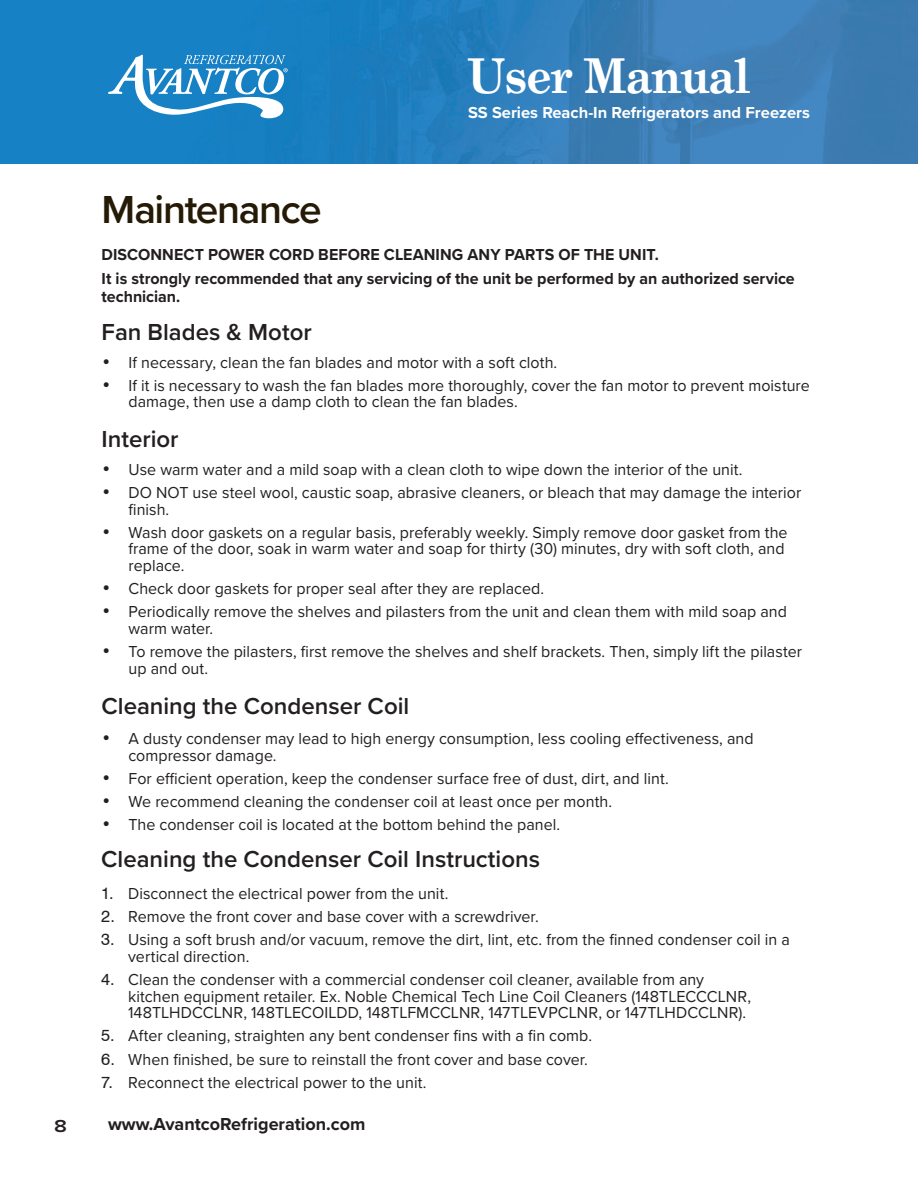
<style>
.page{position:relative;width:918px;height:1188px;background:#fff}
.page>*{position:absolute;margin:0;border:0;box-sizing:border-box;transform-origin:0 0}
.t1{font:700 48px "Grad";color:#fff}
.t2{font:600 40.5px "Proxima Nova";letter-spacing:-.035em;color:#251a05}
.Sub_Header{font:600 24px "Proxima Nova";color:#231f20}
.t3{font:700 18px "Proxima Nova";color:#231f20}
.t4{font:600 18px "Proxima Nova";color:#231f20;scale:1.2 1}
.t5{font:16.5px/16.5px "Proxima Nova";letter-spacing:.005em;color:#231f20}
.body_copy{font:700 16.5px/18px "Proxima Nova";color:#231f20}
.t6{font:700 16.5px "Proxima Nova";color:#fff}
.s1{font-family:"Swiss 721 BT"}
</style>
<div class="page">
<img style="left:0;top:0;width:918px;height:164px">
<svg style="left:108px;top:55px;width:180px;height:65px"></svg>
<p class="t4" style="left:54px;top:1112px;width:12px">8</p>
<h1 class="t1" style="left:468px;top:46px;width:283px">User Manual</h1>
<p class="t2" style="left:102px;top:179px;width:222px">Maintenance</p>
<p class="t6" style="left:468px;top:101px;width:343px">SS Series Reach-In Refrigerators and Freezers</p>
<p class="body_copy" style="left:102px;top:245px;width:559px">DISCONNECT POWER CORD BEFORE CLEANING ANY PARTS OF THE UNIT.</p>
<p class="body_copy" style="left:102px;top:269px;width:695px">It is strongly recommended that any servicing of the unit be performed by an authorized service technician.</p>
<p class="Sub_Header" style="left:102px;top:314px;width:212px">Fan Blades &amp; Motor</p>
<p class="t5" style="left:102px;top:353px;width:457px"><span class="s1">•</span> If necessary, clean the fan blades and motor with a soft cloth.</p>
<p class="t5" style="left:129px;top:376px;width:683px;text-indent:-27px"><span class="s1">•</span> If it is necessary to wash the fan blades more thoroughly, cover the fan motor to prevent moisture damage, then use a damp cloth to clean the fan blades.</p>
<p class="Sub_Header" style="left:102px;top:421px;width:79px">Interior</p>
<p class="t5" style="left:102px;top:460px;width:642px"><span class="s1">•</span> Use warm water and a mild soap with a clean cloth to wipe down the interior of the unit.</p>
<p class="t5" style="left:129px;top:484px;width:674px;text-indent:-27px"><span class="s1">•</span> DO NOT use steel wool, caustic soap, abrasive cleaners, or bleach that may damage the interior finish.</p>
<p class="t5" style="left:129px;top:523px;width:661px;text-indent:-27px"><span class="s1">•</span> Wash door gaskets on a regular basis, preferably weekly. Simply remove door gasket from the frame of the door, soak in warm water and soap for thirty (30) minutes, dry with soft cloth, and replace.</p>
<p class="t5" style="left:102px;top:580px;width:444px"><span class="s1">•</span> Check door gaskets for proper seal after they are replaced.</p>
<p class="t5" style="left:129px;top:603px;width:660px;text-indent:-27px"><span class="s1">•</span> Periodically remove the shelves and pilasters from the unit and clean them with mild soap and warm water.</p>
<p class="t5" style="left:129px;top:643px;width:675px;text-indent:-27px"><span class="s1">•</span> To remove the pilasters, first remove the shelves and shelf brackets. Then, simply lift the pilaster up and out.</p>
<p class="Sub_Header" style="left:102px;top:688px;width:309px">Cleaning the Condenser Coil</p>
<p class="t5" style="left:129px;top:730px;width:627px;text-indent:-27px"><span class="s1">•</span> A dusty condenser may lead to high energy consumption, less cooling effectiveness, and compressor damage.</p>
<p class="t5" style="left:102px;top:769px;width:569px"><span class="s1">•</span> For efficient operation, keep the condenser surface free of dust, dirt, and lint.</p>
<p class="t5" style="left:102px;top:793px;width:512px"><span class="s1">•</span> We recommend cleaning the condenser coil at least once per month.</p>
<p class="t5" style="left:102px;top:816px;width:460px"><span class="s1">•</span> The condenser coil is located at the bottom behind the panel.</p>
<p class="Sub_Header" style="left:101px;top:841px;width:440px">Cleaning the Condenser Coil Instructions</p>
<p class="t5" style="left:101px;top:884px;width:349px"><span class="s1">1.</span> Disconnect the electrical power from the unit.</p>
<p class="t5" style="left:101px;top:908px;width:439px"><span class="s1">2.</span> Remove the front cover and base cover with a screwdriver.</p>
<p class="t5" style="left:128px;top:931px;width:663px;text-indent:-27px"><span class="s1">3.</span> Using a soft brush and/or vacuum, remove the dirt, lint, etc. from the finned condenser coil in a vertical direction.</p>
<p class="t5" style="left:128px;top:971px;width:624px;text-indent:-27px"><span class="s1">4.</span> Clean the condenser with a commercial condenser coil cleaner, available from any kitchen equipment retailer. Ex. Noble Chemical Tech Line Coil Cleaners (148TLECCCLNR,<br>148TLHDCCLNR, 148TLECOILDD, 148TLFMCCLNR, 147TLEVPCLNR, or 147TLHDCCLNR).</p>
<p class="t5" style="left:101px;top:1027px;width:492px"><span class="s1">5.</span> After cleaning, straighten any bent condenser fins with a fin comb.</p>
<p class="t5" style="left:101px;top:1050px;width:488px"><span class="s1">6.</span> When finished, be sure to reinstall the front cover and base cover.</p>
<p class="t5" style="left:101px;top:1073px;width:327px"><span class="s1">7.</span> Reconnect the electrical power to the unit.</p>
<p class="t3" style="left:108px;top:1111px;width:259px">www.AvantcoRefrigeration.com</p>
</div>
